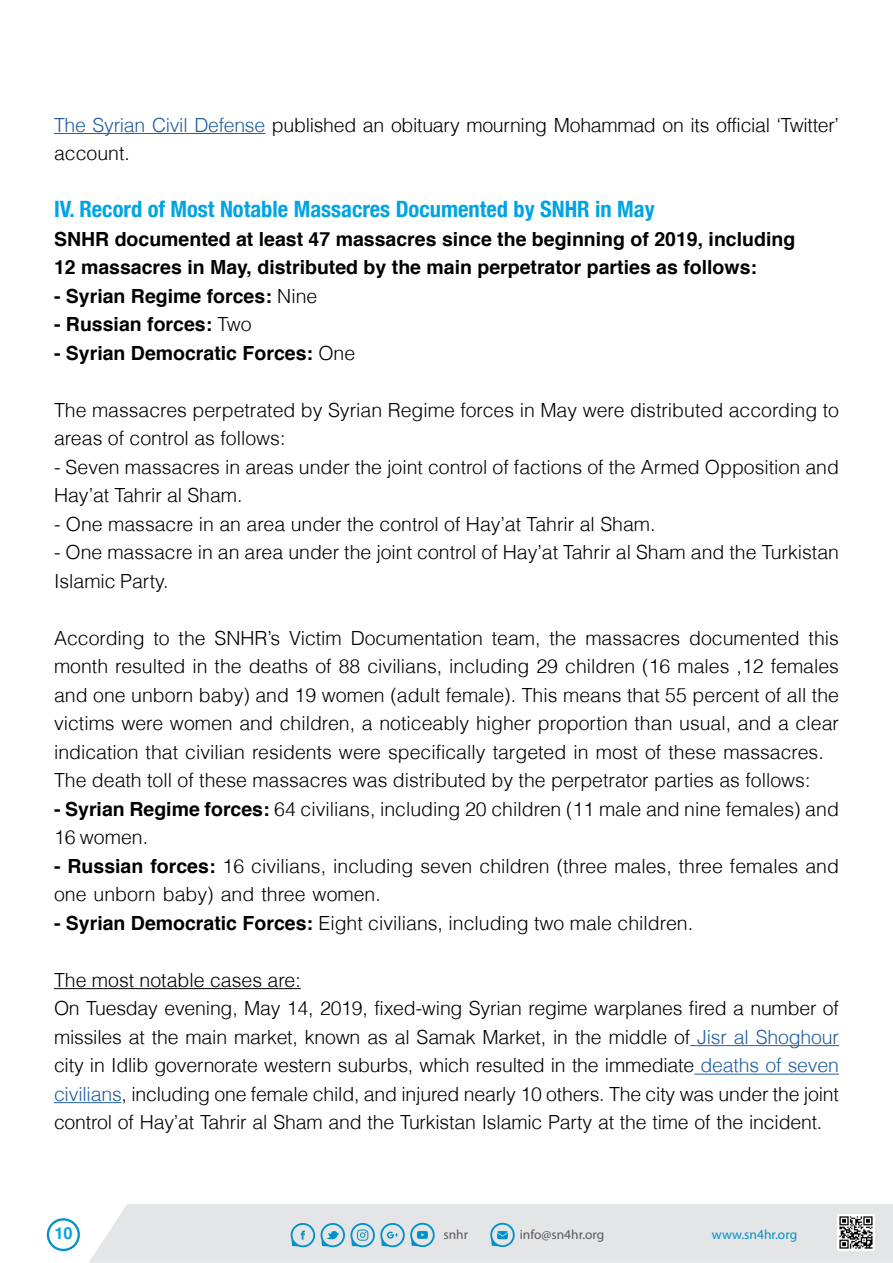
<style>
.page{position:relative;width:893px;height:1263px;background:#fff}
.page>*{position:absolute;margin:0;border:0;box-sizing:border-box;transform-origin:0 0}
.t1{font:700 condensed 22.5px "Helvetica Neue";color:#00a4e2}
.t2{font:300 19.5px/28.5px "Helvetica";color:#000}
.t3{font:700 19.5px/28.5px "Helvetica";color:#000}
.t4{font:700 16.5px "Helvetica";color:#00a4e2}
.t5{font:13.35px "Myriad Pro";color:#58595b}
.t6{font:13.35px "Myriad Pro";color:#0092c8}
.s1{color:#215e9e}
.s2{font-weight:300}
.s3{font-weight:700}
</style>
<div class="page">
<div style="left:89px;top:1204px;width:804px;height:59px;background:#e4e5e6"></div>
<svg style="left:291px;top:1223px;width:24px;height:24px"></svg>
<svg style="left:321px;top:1223px;width:114px;height:24px;background:#a1ccdd"></svg>
<svg style="left:490px;top:1223px;width:25px;height:24px"></svg>
<img style="left:837px;top:1214px;width:37px;height:37px">
<svg style="left:47px;top:1218px;width:33px;height:33px"></svg>
<hr style="left:54px;top:133px;width:211px;height:1px;background:#215e9e">
<hr style="left:54px;top:988px;width:247px;height:1px;background:#000">
<hr style="left:690px;top:1045px;width:149px;height:1px;background:#215e9e">
<hr style="left:694px;top:1074px;width:145px;height:1px;background:#215e9e">
<hr style="left:54px;top:1102px;width:68px;height:1px;background:#215e9e">
<p class="t2" style="left:54px;top:110px;width:786px"><span class="s1">The Syrian Civil Defense</span> published an obituary mourning Mohammad on its official ‘Twitter‘ account.</p>
<p class="t1" style="left:54px;top:195px;width:602px">IV. Record of Most Notable Massacres Documented by SNHR in May</p>
<p class="t3" style="left:54px;top:225px;width:743px">SNHR documented at least 47 massacres since the beginning of 2019, including<br>12 massacres in May, distributed by the main perpetrator parties as follows:</p>
<p class="t3" style="left:54px;top:282px;width:265px">- Syrian Regime forces: <span class="s2">Nine</span></p>
<p class="t3" style="left:54px;top:310px;width:199px">- Russian forces: <span class="s2">Two</span></p>
<p class="t3" style="left:54px;top:339px;width:303px">- Syrian Democratic Forces: <span class="s2">One</span></p>
<p class="t2" style="left:54px;top:395px;width:786px">The massacres perpetrated by Syrian Regime forces in May were distributed according to areas of control as follows:</p>
<p class="t2" style="left:54px;top:452px;width:786px">- Seven massacres in areas under the joint control of factions of the Armed Opposition and<br>Hay’at Tahrir al Sham.</p>
<p class="t2" style="left:54px;top:509px;width:603px">- One massacre in an area under the control of Hay’at Tahrir al Sham.</p>
<p class="t2" style="left:54px;top:538px;width:786px">- One massacre in an area under the joint control of Hay’at Tahrir al Sham and the Turkistan<br>Islamic Party.</p>
<p class="t2" style="left:809px;top:623px;width:32px">this</p>
<p class="t2" style="left:215px;top:623px;width:67px">SNHRs’</p>
<p class="t2" style="left:54px;top:623px;width:786px">According<br>month resulted in the deaths of 88 civilians, including 29 children (16 males ,12 females and one unborn baby) and 19 women (adult female .) This means that 55 percent of all the victims were women and children a, noticeably higher proportion than usual, and a clear indication that civilian residents were specifically targeted in most of these massacres.<br>The death toll of these massacres was distributed by the perpetrator parties as follows:</p>
<p class="t2" style="left:54px;top:794px;width:786px"><span class="s3">- Syrian Regime forces:</span> 64 civilians, including 20 children (11 male and nine females) and<br>16 women.</p>
<p class="t2" style="left:54px;top:851px;width:786px"><span class="s3">- Russian forces:</span> 16 civilians, including seven children (three males, three females and one unborn baby) and three women.</p>
<p class="t2" style="left:54px;top:908px;width:641px"><span class="s3">- Syrian Democratic Forces:</span> Eight civilians, including two male children.</p>
<p class="t2" style="left:54px;top:965px;width:786px">The most notable cases are:<br>On Tuesday evening, May 14, 2019, fixed-wing Syrian regime warplanes fired a number of missiles at the main market, known as al Samak Market in, the middle of <span class="s1">Jisr al Shoghour </span>city in Idlib governorate western suburbs, which resulted in the immediate <span class="s1">deaths of seven civilians</span>, including one female child, and injured nearly 10 others. The city was under the joint control of Hay’at Tahrir al Sham and the Turkistan Islamic Party at the time of the incident.</p>
<p class="t2" style="left:179px;top:623px;width:29px">the</p>
<p class="t2" style="left:289px;top:623px;width:54px">Victim</p>
<p class="t2" style="left:351px;top:623px;width:134px">Documentation</p>
<p class="t2" style="left:549px;top:623px;width:29px">the</p>
<p class="t2" style="left:689px;top:623px;width:112px">documented</p>
<p class="t2" style="left:154px;top:623px;width:18px">to</p>
<p class="t2" style="left:492px;top:623px;width:50px">team,</p>
<p class="t2" style="left:585px;top:623px;width:97px">massacres</p>
<p class="t4" style="left:54px;top:1220px;width:20px">10</p>
<p class="t5" style="left:443px;top:1226px;width:26px">snhr</p>
<p class="t5" style="left:520px;top:1226px;width:86px">info@sn4hr.org</p>
<p class="t6" style="left:712px;top:1226px;width:87px">www.sn4hr.org</p>
</div>
